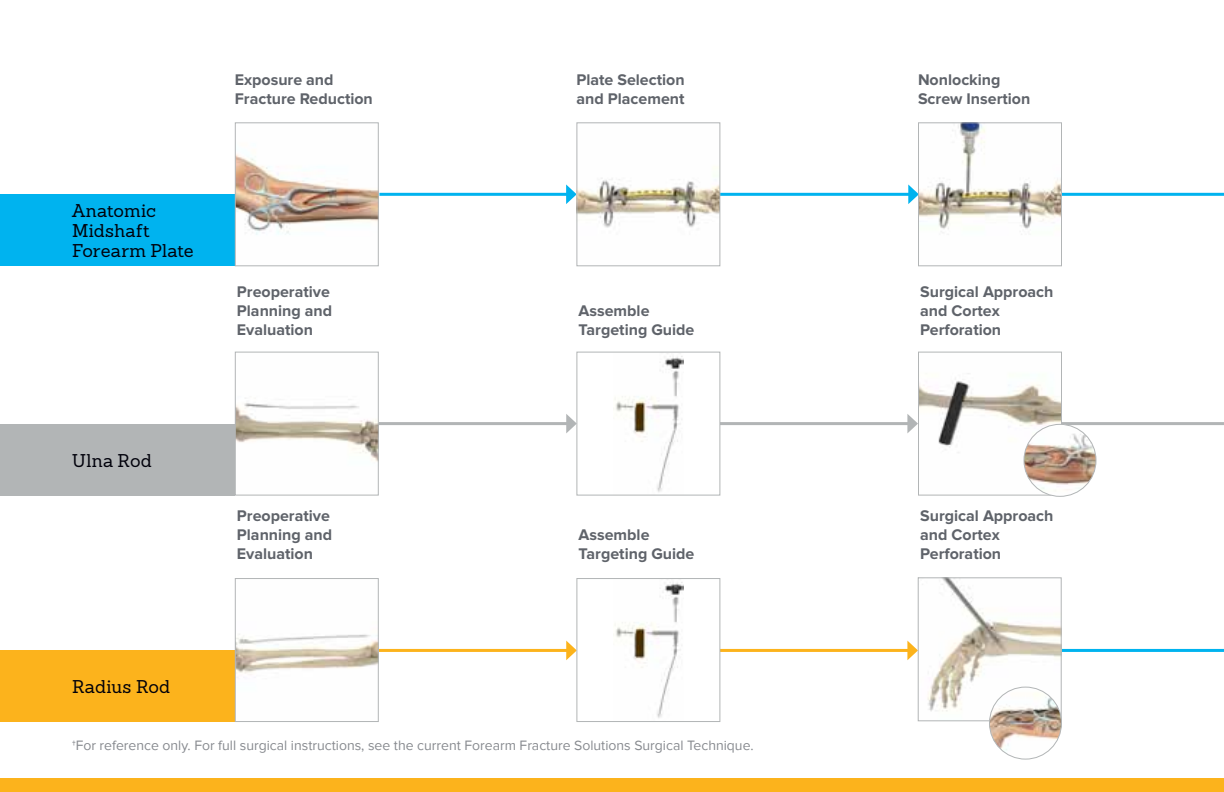
<style>
.page{position:relative;width:1224px;height:792px;background:#fff}
.page>*{position:absolute;margin:0;border:0;box-sizing:border-box;transform-origin:0 0}
.t1{font:18px/20px "Sanchez Slab";letter-spacing:.015em;color:#00000a}
.t2{font:700 16px/19px "Proxima Nova";color:#5f636a}
.t3{font:14px "Proxima Nova";color:#878a8f}
</style>
<div class="page">
<div style="left:0;top:194px;width:235px;height:72px;background:#00b3ef"></div>
<div style="left:0;top:650px;width:235px;height:72px;background:#fcb31c"></div>
<div style="left:0;top:424px;width:235px;height:72px;background:#b2b5b6"></div>
<hr style="left:718px;top:649px;width:192px;height:3px;background:#fcb31c">
<svg style="left:907px;top:641px;width:11px;height:19px"></svg>
<hr style="left:718px;top:422px;width:192px;height:3px;background:#b2b5b6">
<svg style="left:907px;top:414px;width:11px;height:19px"></svg>
<hr style="left:718px;top:193px;width:193px;height:3px;background:#00b3ef">
<svg style="left:908px;top:184px;width:10px;height:20px"></svg>
<hr style="left:379px;top:193px;width:190px;height:3px;background:#00b3ef">
<svg style="left:566px;top:184px;width:10px;height:20px"></svg>
<hr style="left:378px;top:422px;width:191px;height:3px;background:#b2b5b6">
<svg style="left:566px;top:414px;width:10px;height:19px"></svg>
<hr style="left:378px;top:649px;width:191px;height:3px;background:#fcb31c">
<svg style="left:566px;top:641px;width:10px;height:19px"></svg>
<img style="left:578px;top:178px;width:140px;height:50px">
<div style="left:576px;top:122px;width:144px;height:144px;border:1px solid #b2b5b6"></div>
<img style="left:615px;top:356px;width:68px;height:136px">
<div style="left:576px;top:352px;width:144px;height:144px;border:1px solid #b2b5b6"></div>
<img style="left:615px;top:582px;width:68px;height:136px">
<div style="left:576px;top:578px;width:144px;height:144px;border:1px solid #b2b5b6"></div>
<img style="left:237px;top:154px;width:140px;height:81px">
<div style="left:235px;top:122px;width:144px;height:144px;border:1px solid #b2b5b6"></div>
<img style="left:237px;top:398px;width:140px;height:64px">
<div style="left:235px;top:352px;width:144px;height:144px;border:1px solid #b2b5b6"></div>
<img style="left:237px;top:634px;width:140px;height:44px">
<div style="left:235px;top:578px;width:144px;height:144px;border:1px solid #b2b5b6"></div>
<hr style="left:1060px;top:193px;width:164px;height:3px;background:#00b3ef">
<hr style="left:1060px;top:422px;width:164px;height:3px;background:#b2b5b6">
<hr style="left:1060px;top:649px;width:164px;height:3px;background:#00b3ef">
<img style="left:920px;top:124px;width:140px;height:111px">
<div style="left:918px;top:122px;width:144px;height:144px;border:1px solid #b2b5b6"></div>
<img style="left:920px;top:373px;width:140px;height:121px">
<div style="left:918px;top:352px;width:144px;height:144px;border:1px solid #b2b5b6"></div>
<img style="left:927px;top:579px;width:133px;height:138px">
<div style="left:918px;top:577px;width:144px;height:144px;border:1px solid #b2b5b6"></div>
<img style="left:1024px;top:424px;width:72px;height:72px;border-radius:36px">
<div style="left:1024px;top:424px;width:72px;height:73px;border:1px solid #b2b5b6;border-radius:50%"></div>
<img style="left:990px;top:687px;width:72px;height:72px;border-radius:36px">
<div style="left:989px;top:687px;width:73px;height:73px;border:1px solid #b2b5b6;border-radius:50%"></div>
<div style="left:0;top:779px;width:1224px;height:13px;background:#fcb31c"></div>
<p class="t1" style="left:72px;top:201px;width:123px">Anatomic<br>Midshaft<br>Forearm Plate</p>
<p class="t2" style="left:235px;top:71px;width:140px">Exposure and<br>Fracture Reduction</p>
<p class="t2" style="left:237px;top:283px;width:97px">Preoperative<br>Planning and<br>Evaluation</p>
<p class="t1" style="left:72px;top:450px;width:81px">Ulna Rod</p>
<p class="t2" style="left:237px;top:507px;width:97px">Preoperative<br>Planning and<br>Evaluation</p>
<p class="t1" style="left:72px;top:676px;width:100px">Radius Rod</p>
<p class="t2" style="left:576px;top:71px;width:110px">Plate Selection and Placement</p>
<p class="t2" style="left:579px;top:302px;width:117px">Assemble<br>Targeting Guide</p>
<p class="t2" style="left:579px;top:526px;width:117px">Assemble<br>Targeting Guide</p>
<p class="t3" style="left:72px;top:737px;width:683px">†For reference only. For full surgical instructions, see the current Forearm Fracture Solutions Surgical Technique.</p>
<p class="t2" style="left:918px;top:71px;width:114px">Nonlocking<br>Screw Insertion</p>
<p class="t2" style="left:920px;top:283px;width:135px">Surgical Approach and Cortex<br>Perforation</p>
<p class="t2" style="left:920px;top:507px;width:135px">Surgical Approach and Cortex<br>Perforation</p>
</div>
